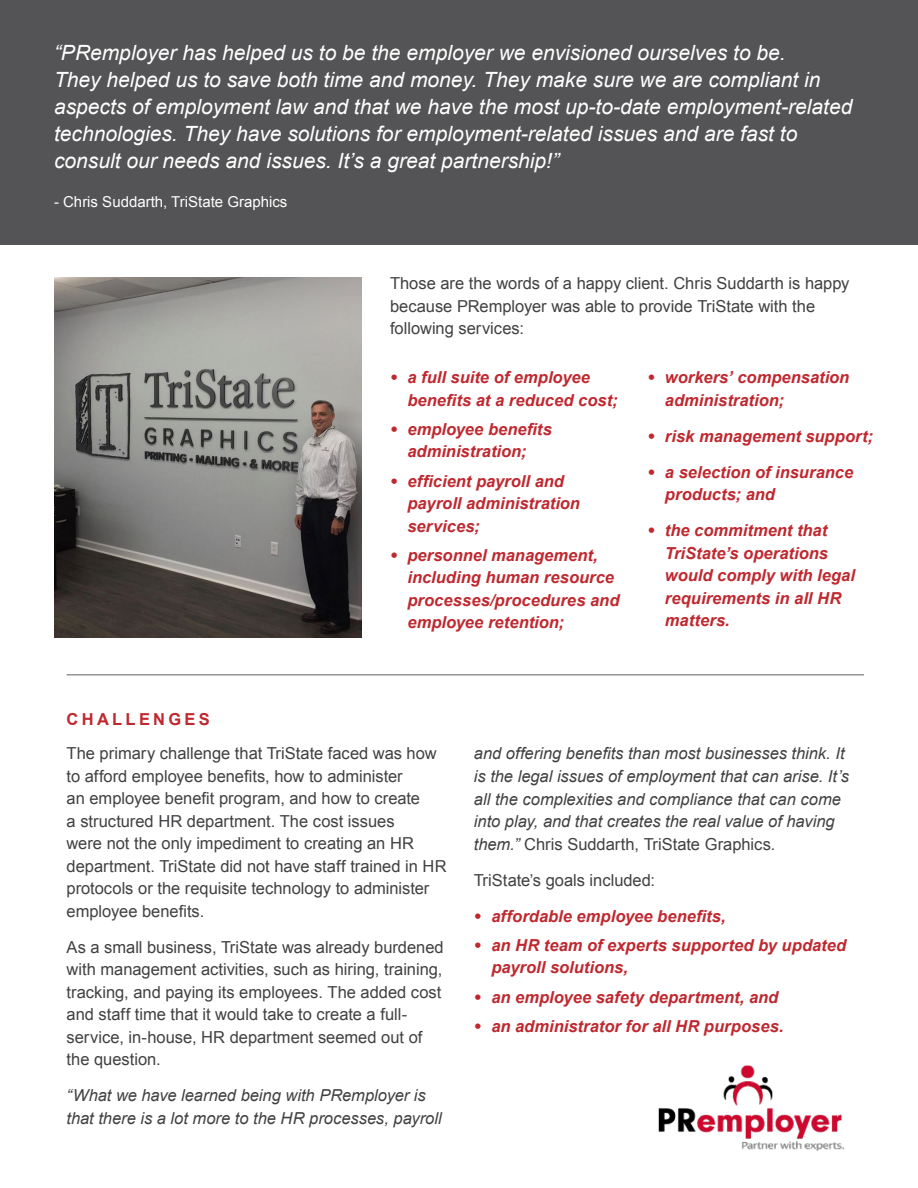
<style>
.page{position:relative;width:918px;height:1188px;background:#fff}
.page>*{position:absolute;margin:0;border:0;box-sizing:border-box;transform-origin:0 0}
.t1{font:italic 21px/27px "Arial";color:#fff}
.t2{font:16.5px/22.5px "Arial";color:#414042}
.t3{font:italic 700 16.5px/22.5px "Arial";color:#bf282f}
.t4{font:italic 16.5px/22.5px "Arial";letter-spacing:-.005em;color:#414042}
.t5{font:700 16.5px "Arial";letter-spacing:.2em;color:#bf282f}
.t6{font:15px "Arial";color:#fff}
.s1{font-weight:900;font-style:normal}
.s2{font-style:normal}
</style>
<div class="page">
<div style="left:0;top:0;width:918px;height:244px;background:#545456"></div>
<img style="left:658px;top:1065px;width:186px;height:86px">
<hr style="left:67px;top:674px;width:797px;height:2px;background:#939598">
<img style="left:54px;top:277px;width:308px;height:360px">
<p class="t1" style="left:54px;top:39px;width:800px">“PRemployer has helped us to be the employer we envisioned ourselves to be.<br>They helped us to save both time and money. They make sure we are compliant in aspects of employment law and that we have the most up-to-date employment-related technologies. They have solutions for employment-related issues and are fast to consult our needs and issues. It’s a great partnership!”</p>
<p class="t6" style="left:54px;top:192px;width:235px">- Chris Suddarth, TriState Graphics</p>
<p class="t2" style="left:390px;top:272px;width:461px">Those are the words of a happy client. Chris Suddarth is happy because PRemployer was able to provide TriState with the following services:</p>
<p class="t5" style="left:67px;top:708px;width:145px">CHALLENGES</p>
<p class="t3" style="left:407px;top:367px;width:212px;text-indent:-17px"><span class="s1">•</span> a full suite of employee benefits at a reduced cost;</p>
<p class="t3" style="left:390px;top:418px;width:163px;text-align:center"><span class="s1">•</span> employee benefits administration;</p>
<p class="t3" style="left:407px;top:470px;width:174px;text-indent:-17px"><span class="s1">•</span> efficient payroll and payroll administration services;</p>
<p class="t3" style="left:407px;top:545px;width:214px;text-indent:-17px"><span class="s1">•</span> personnel management, including human resource processes/procedures and employee retention;</p>
<p class="t3" style="left:665px;top:367px;width:186px;text-indent:-17px"><span class="s1">•</span> workers’ compensation administration;</p>
<p class="t3" style="left:648px;top:425px;width:227px"><span class="s1">•</span> risk management support;</p>
<p class="t3" style="left:665px;top:461px;width:190px;text-indent:-17px"><span class="s1">•</span> a selection of insurance products; and</p>
<p class="t3" style="left:665px;top:520px;width:192px;text-indent:-17px"><span class="s1">•</span> the commitment that<br>TriState’s operations would comply with legal requirements in all HR matters.</p>
<p class="t2" style="left:67px;top:743px;width:382px">The primary challenge that TriState faced was how to afford employee benefits, how to administer<br>an employee benefit program, and how to create<br>a structured HR department. The cost issues<br>were not the only impediment to creating an HR department. TriState did not have staff trained in HR protocols or the requisite technology to administer employee benefits.</p>
<p class="t2" style="left:67px;top:936px;width:379px">As a small business, TriState was already burdened with management activities, such as hiring, training, tracking, and paying its employees. The added cost and staff time that it would take to create a full&shy;service, in-house, HR department seemed out of the question.</p>
<p class="t4" style="left:67px;top:1085px;width:377px">“What we have learned being with PRemployer is that there is a lot more to the HR processes, payroll</p>
<p class="t4" style="left:474px;top:743px;width:377px">and offering benefits than most businesses think. It is the legal issues of employment that can arise. It’s all the complexities and compliance that can come into play, and that creates the real value of having them.” <span class="s2">Chris Suddarth, TriState Graphics.</span></p>
<p class="t2" style="left:474px;top:869px;width:183px">TriState’s goals included:</p>
<p class="t3" style="left:474px;top:905px;width:253px"><span class="s1">•</span> affordable employee benefits,</p>
<p class="t3" style="left:491px;top:934px;width:356px;text-indent:-17px"><span class="s1">•</span> an HR team of experts supported by updated payroll solutions,</p>
<p class="t3" style="left:474px;top:986px;width:306px"><span class="s1">•</span> an employee safety department, and</p>
<p class="t3" style="left:474px;top:1015px;width:311px"><span class="s1">•</span> an administrator for all HR purposes.</p>
</div>
